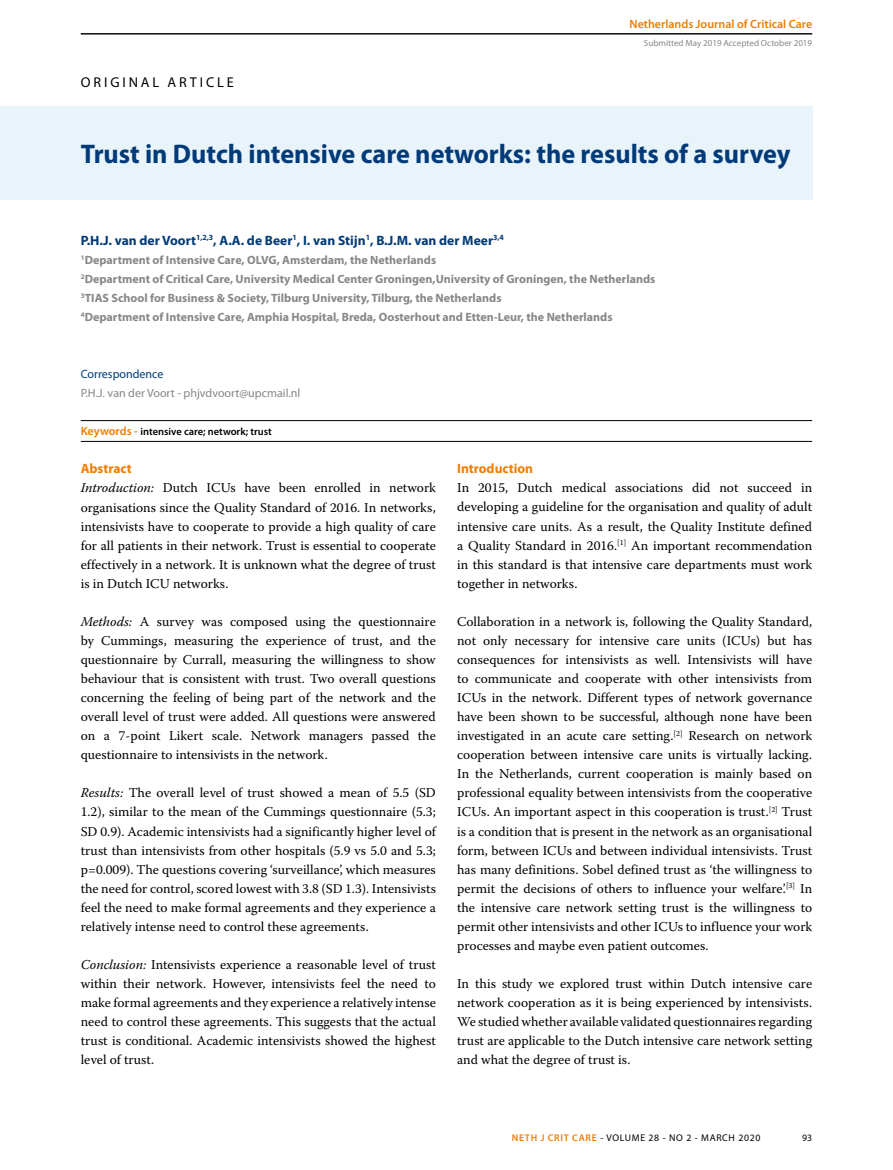
<style>
.page{position:relative;width:893px;height:1170px;background:#fff}
.page>*{position:absolute;margin:0;border:0;box-sizing:border-box;transform-origin:0 0}
.t1{font:700 27px "Myriad Pro";color:#003a78}
.t2{font:14.25px "Myriad Pro";letter-spacing:.2em;color:#000}
.t3{font:13.5px/19px "Warnock Pro";color:#000;text-align:justify}
.t4{font:700 13.5px "Myriad Pro";color:#003a78}
.t5{font:700 13.5px "Myriad Pro";color:#ef7d00}
.t6{font:700 12px/19px "Myriad Pro";color:#878787}
.t7{font:12px "Myriad Pro";color:#878787}
.t8{font:600 12px "Myriad Pro";color:#ef7d00}
.t9{font:12px "Myriad Pro";color:#003a78}
.t10{font:600 10.5px "Myriad Pro";color:#000}
.t11{font:9.75px "Myriad Pro";letter-spacing:.07em;color:#000}
.t12{font:9px "Myriad Pro";color:#878787}
.s1{font-size:12px;color:#ef7d00}
.s2{font-style:italic}
.s3{font-weight:600;color:#ef7d00}
</style>
<div class="page">
<hr style="left:81px;top:34px;width:731px;height:1px;background:#000">
<div style="left:0;top:106px;width:812px;height:94px;background:#e9f3fa"></div>
<hr style="left:81px;top:441px;width:731px;height:1px;background:#000">
<hr style="left:81px;top:420px;width:731px;height:1px;background:#000">
<p class="t8" style="left:630px;top:17px;width:184px">Netherlands Journal of Critical Care</p>
<p class="t2" style="left:81px;top:74px;width:154px">ORIGINAL ARTICLE</p>
<p class="t12" style="left:644px;top:38px;width:170px">Submitted May 2019 Accepted October 2019</p>
<h1 class="t1" style="left:81px;top:136px;width:711px">Trust in Dutch intensive care networks: the results of a survey</h1>
<p class="t4" style="left:81px;top:231px;width:425px">P.H.J. van der Voort<sup>1,2,3</sup>, A.A. de Beer<sup>1</sup>, I. van Stijn<sup>1</sup>, B.J.M. van der Meer<sup>3,4</sup></p>
<p class="t6" style="left:81px;top:250px;width:576px"><sup>1</sup>Department of Intensive Care, OLVG, Amsterdam, the Netherlands<br><sup>2</sup>Department of Critical Care, University Medical Center Groningen,University of Groningen, the Netherlands <sup>3</sup>TIAS School for Business &amp; Society, Tilburg University, Tilburg, the Netherlands<br><sup>4</sup>Department of Intensive Care, Amphia Hospital, Breda, Oosterhout and Etten-Leur, the Netherlands</p>
<p class="t9" style="left:81px;top:366px;width:84px">Correspondence</p>
<p class="t7" style="left:81px;top:385px;width:221px">P.H.J. van der Voort - phjvdvoort@upcmail.nl</p>
<p class="t10" style="left:81px;top:425px;width:193px"><span class="s1">Keywords -</span> intensive care; network; trust</p>
<p class="t5" style="left:81px;top:460px;width:53px">Abstract</p>
<p class="t3" style="left:81px;top:478px;width:357px"><span class="s2">Introduction:</span> Dutch ICUs have been enrolled in network organisations since the Quality Standard of 2016. In networks, intensivists have to cooperate to provide a high quality of care for all patients in their network. Trust is essential to cooperate effectively in a network. It is unknown what the degree of trust is in Dutch ICU networks.</p>
<p class="t3" style="left:81px;top:611px;width:357px"><span class="s2">Methods:</span> A survey was composed using the questionnaire by Cummings, measuring the experience of trust, and the questionnaire by Currall, measuring the willingness to show behaviour that is consistent with trust. Two overall questions concerning the feeling of being part of the network and the overall level of trust were added. All questions were answered on a 7-point Likert scale. Network managers passed the questionnaire to intensivists in the network.</p>
<p class="t3" style="left:81px;top:783px;width:357px"><span class="s2">Results:</span> The overall level of trust showed a mean of 5.5 (SD 1.2), similar to the mean of the Cummings questionnaire (5.3; SD 0.9). Academic intensivists had a significantly higher level of trust than intensivists from other hospitals (5.9 vs 5.0 and 5.3; p=0.009). The questions covering ‘surveillance’, which measures the need for control, scored lowest with 3.8 (SD 1.3). Intensivists feel the need to make formal agreements and they experience a relatively intense need to control these agreements.</p>
<p class="t3" style="left:81px;top:954px;width:357px"><span class="s2">Conclusion:</span> Intensivists experience a reasonable level of trust within their network. However, intensivists feel the need to make formal agreements and they experience a relatively intense need to control these agreements. This suggests that the actual trust is conditional. Academic intensivists showed the highest level of trust.</p>
<p class="t5" style="left:457px;top:460px;width:78px">Introduction</p>
<p class="t3" style="left:457px;top:478px;width:357px">In 2015, Dutch medical associations did not succeed in developing a guideline for the organisation and quality of adult intensive care units. As a result, the Quality Institute defined a Quality Standard in 2016.<sup>[1]</sup> An important recommendation in this standard is that intensive care departments must work together in networks.</p>
<p class="t3" style="left:457px;top:611px;width:357px">Collaboration in a network is, following the Quality Standard, not only necessary for intensive care units (ICUs) but has consequences for intensivists as well. Intensivists will have to communicate and cooperate with other intensivists from ICUs in the network. Different types of network governance have been shown to be successful, although none have been investigated in an acute care setting.<sup>[2]</sup> Research on network cooperation between intensive care units is virtually lacking.<br>In the Netherlands, current cooperation is mainly based on professional equality between intensivists from the cooperative ICUs. An important aspect in this cooperation is trust.<sup>[2]</sup> Trust is a condition that is present in the network as an organisational form, between ICUs and between individual intensivists. Trust has many definitions. Sobel defined trust as ‘the willingness to permit the decisions of others to influence your welfare’.<sup>[3]</sup> In the intensive care network setting trust is the willingness to permit other intensivists and other ICUs to influence your work processes and maybe even patient outcomes.</p>
<p class="t3" style="left:457px;top:973px;width:357px">In this study we explored trust within Dutch intensive care network cooperation as it is being experienced by intensivists.<br>We studied whether available validated questionnaires regarding trust are applicable to the Dutch intensive care network setting and what the degree of trust is.</p>
<p class="t11" style="left:512px;top:1131px;width:250px"><span class="s3">NETH J CRIT CARE</span> - VOLUME 28 - NO 2 - MARCH 2020</p>
<p class="t11" style="left:802px;top:1131px;width:12px">93</p>
</div>
